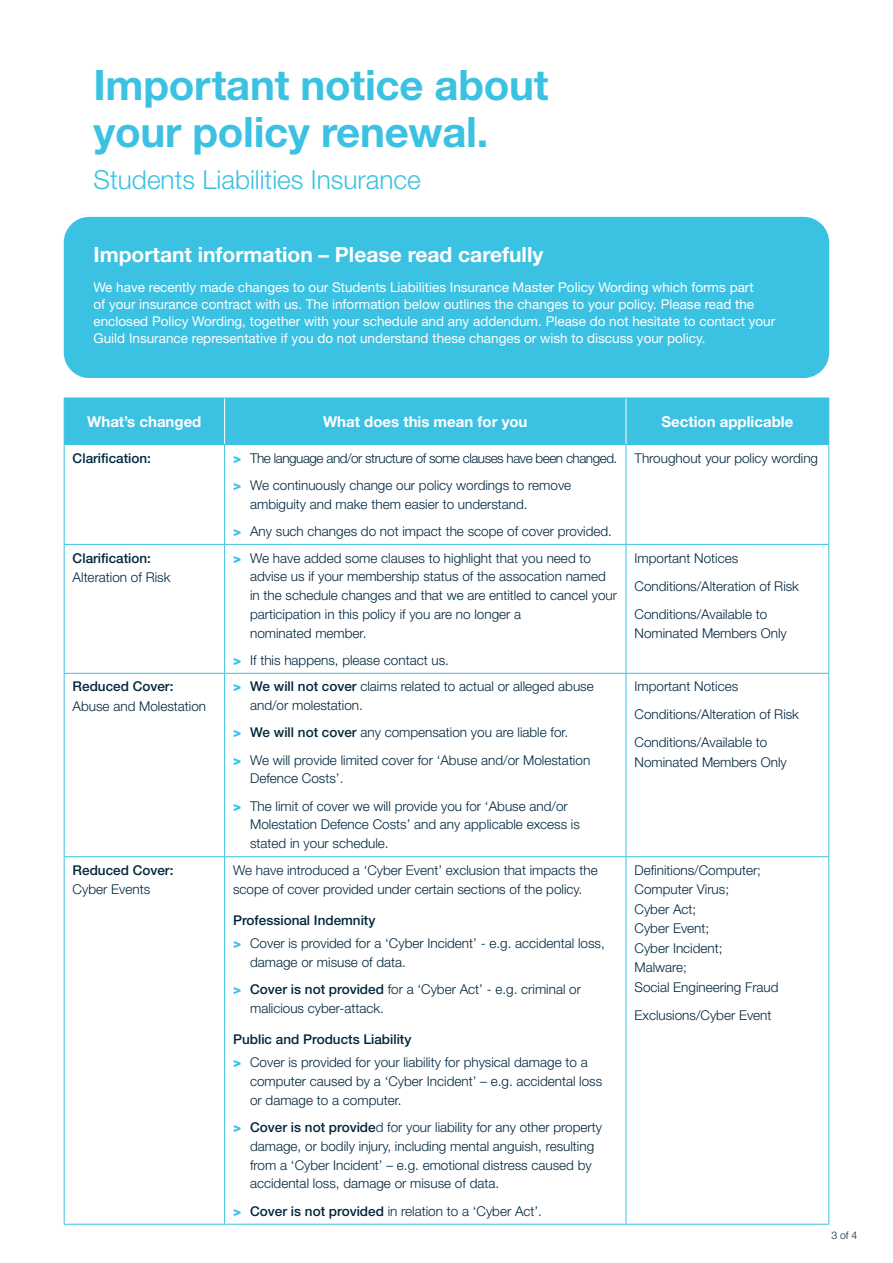
<style>
.page{position:relative;width:893px;height:1263px;background:#fff}
.page>*{position:absolute;margin:0;border:0;box-sizing:border-box;transform-origin:0 0}
.t1{font:700 42px/46.3px "Helvetica Neue LT Std";letter-spacing:-.005em;color:#3bc1e2}
.t2{font:300 26.25px "Helvetica Neue LT Std";color:#3bc1e2}
.t3{font:700 21px "Helvetica Neue LT Std";color:#fff}
.t4{font:700 15px "Helvetica Neue LT Std";color:#fff}
.t5{font:300 13.5px/18.8px "Helvetica Neue LT Std";color:#00263d}
.t6{font:13.5px/17.2px "Helvetica Neue LT Std";color:#fff}
.t7{font:300 13.5px/27.3px "Helvetica Neue LT Std";letter-spacing:-.035em;color:#00263d}
.t8{font:500 13.5px "Helvetica Neue LT Std";color:#00263d}
.t9{font:300 10.5px "Helvetica Neue LT Std";color:#00263d}
.s1{font-weight:800;color:#3bc1e2}
.s2{font-weight:500}
</style>
<div class="page">
<div style="left:65px;top:399px;width:763px;height:45px;background:#3bc1e2"></div>
<hr style="left:224px;top:398px;width:1px;height:46px;background:#fff">
<hr style="left:626px;top:398px;width:1px;height:46px;background:#fff">
<hr style="left:64px;top:398px;width:161px;height:1px;background:#3bc1e2">
<hr style="left:64px;top:398px;width:1px;height:46px;background:#3bc1e2">
<hr style="left:225px;top:398px;width:401px;height:1px;background:#3bc1e2">
<hr style="left:626px;top:398px;width:203px;height:1px;background:#3bc1e2">
<hr style="left:828px;top:398px;width:1px;height:46px;background:#3bc1e2">
<hr style="left:64px;top:444px;width:161px;height:1px;background:#3bc1e2">
<hr style="left:64px;top:445px;width:1px;height:99px;background:#3bc1e2">
<hr style="left:225px;top:444px;width:401px;height:1px;background:#3bc1e2">
<hr style="left:224px;top:445px;width:1px;height:99px;background:#3bc1e2">
<hr style="left:626px;top:444px;width:203px;height:1px;background:#3bc1e2">
<hr style="left:626px;top:445px;width:1px;height:99px;background:#3bc1e2">
<hr style="left:828px;top:445px;width:1px;height:99px;background:#3bc1e2">
<hr style="left:64px;top:544px;width:161px;height:1px;background:#3bc1e2">
<hr style="left:64px;top:545px;width:1px;height:128px;background:#3bc1e2">
<hr style="left:225px;top:544px;width:401px;height:1px;background:#3bc1e2">
<hr style="left:224px;top:545px;width:1px;height:128px;background:#3bc1e2">
<hr style="left:626px;top:544px;width:203px;height:1px;background:#3bc1e2">
<hr style="left:626px;top:545px;width:1px;height:128px;background:#3bc1e2">
<hr style="left:828px;top:545px;width:1px;height:128px;background:#3bc1e2">
<hr style="left:64px;top:673px;width:161px;height:1px;background:#3bc1e2">
<hr style="left:64px;top:674px;width:1px;height:182px;background:#3bc1e2">
<hr style="left:225px;top:673px;width:401px;height:1px;background:#3bc1e2">
<hr style="left:224px;top:674px;width:1px;height:182px;background:#3bc1e2">
<hr style="left:626px;top:673px;width:203px;height:1px;background:#3bc1e2">
<hr style="left:626px;top:674px;width:1px;height:182px;background:#3bc1e2">
<hr style="left:828px;top:674px;width:1px;height:182px;background:#3bc1e2">
<hr style="left:64px;top:856px;width:161px;height:1px;background:#3bc1e2">
<hr style="left:64px;top:857px;width:1px;height:367px;background:#3bc1e2">
<hr style="left:225px;top:856px;width:401px;height:1px;background:#3bc1e2">
<hr style="left:224px;top:857px;width:1px;height:367px;background:#3bc1e2">
<hr style="left:626px;top:856px;width:203px;height:1px;background:#3bc1e2">
<hr style="left:626px;top:857px;width:1px;height:367px;background:#3bc1e2">
<hr style="left:828px;top:857px;width:1px;height:367px;background:#3bc1e2">
<hr style="left:64px;top:1224px;width:161px;height:1px;background:#3bc1e2">
<hr style="left:225px;top:1224px;width:401px;height:1px;background:#3bc1e2">
<hr style="left:626px;top:1224px;width:203px;height:1px;background:#3bc1e2">
<div style="left:64px;top:217px;width:765px;height:161px;background:#3bc1e2;border-radius:26px"></div>
<h1 class="t1" style="left:94px;top:61px;width:456px">Important notice about your policy renewal.</h1>
<h2 class="t2" style="left:94px;top:164px;width:329px">Students Liabilities Insurance</h2>
<h3 class="t3" style="left:94px;top:241px;width:451px">Important information – Please read carefully</h3>
<p class="t6" style="left:94px;top:278px;width:683px">We have recently made changes to our Students Liabilities Insurance Master Policy Wording which forms part<br>of your insurance contract with us. The information below outlines the changes to your policy. Please read the enclosed Policy Wording, together with your schedule and any addendum. Please do not hesitate to contact your Guild Insurance representative if you do not understand these changes or wish to discuss your policy.</p>
<p class="t4" style="left:87px;top:412px;width:116px">What’s changed</p>
<p class="t4" style="left:323px;top:412px;width:206px">What does this mean for you</p>
<p class="t4" style="left:661px;top:412px;width:133px">Section applicable</p>
<p class="t8" style="left:73px;top:450px;width:80px">Clarification:</p>
<p class="t7" style="left:233px;top:444px;width:386px"><span class="s1">&gt;</span> The language and/or structure of some clauses have been changed. <span class="s1">&gt;</span> We continuously change our policy wordings to remove</p>
<p class="t5" style="left:233px;top:490px;width:380px;line-height:27.3px;text-indent:17px">ambiguity and make them easier to understand.<br><span class="s1">&gt;</span> Any such changes do not impact the scope of cover provided.</p>
<p class="t5" style="left:634px;top:448px;width:185px">Throughout your policy wording</p>
<p class="t8" style="left:73px;top:550px;width:80px">Clarification:</p>
<p class="t5" style="left:73px;top:567px;width:99px">Alteration of Risk</p>
<p class="t5" style="left:250px;top:548px;width:368px;text-indent:-17px"><span class="s1">&gt;</span> We have added some clauses to highlight that you need to advise us if your membership status of the assocation named in the schedule changes and that we are entitled to cancel your participation in this policy if you are no longer a<br>nominated member.</p>
<p class="t5" style="left:233px;top:650px;width:217px"><span class="s1">&gt;</span> If this happens, please contact us.</p>
<p class="t5" style="left:634px;top:543px;width:166px;line-height:28px">Important Notices<br>Conditions/Alteration of Risk<br>Conditions/Available to</p>
<p class="t5" style="left:634px;top:623px;width:154px">Nominated Members Only</p>
<p class="t8" style="left:73px;top:678px;width:102px">Reduced Cover:</p>
<p class="t5" style="left:73px;top:696px;width:135px">Abuse and Molestation</p>
<p class="t5" style="left:250px;top:677px;width:345px;text-indent:-17px"><span class="s1">&gt;</span> <span class="s2">We will not cover</span> claims related to actual or alleged abuse and/or molestation.</p>
<p class="t5" style="left:233px;top:719px;width:359px;line-height:27.3px"><span class="s1">&gt;</span> <span class="s2">We will not cover</span> any compensation you are liable for.<br><span class="s1">&gt;</span> We will provide limited cover for ‘Abuse and/or Molestation</p>
<p class="t5" style="left:233px;top:765px;width:336px;line-height:27.3px;text-indent:17px">Defence Costs’.<br><span class="s1">&gt;</span> The limit of cover we will provide you for ‘Abuse and/or</p>
<p class="t5" style="left:250px;top:815px;width:331px">Molestation Defence Costs’ and any applicable excess is stated in your schedule.</p>
<p class="t5" style="left:634px;top:672px;width:166px;line-height:28px">Important Notices<br>Conditions/Alteration of Risk<br>Conditions/Available to</p>
<p class="t5" style="left:634px;top:752px;width:154px">Nominated Members Only</p>
<p class="t8" style="left:73px;top:862px;width:102px">Reduced Cover:</p>
<p class="t5" style="left:73px;top:880px;width:79px">Cyber Events</p>
<p class="t5" style="left:233px;top:860px;width:366px">We have introduced a ‘Cyber Event’ exclusion that impacts the scope of cover provided under certain sections of the policy.</p>
<p class="t5" style="left:233px;top:908px;width:373px;line-height:23px"><span class="s2">Professional Indemnity<br></span><span class="s1">&gt;</span> Cover is provided for a ‘Cyber Incident’ - e.g. accidental loss,</p>
<p class="t5" style="left:233px;top:948px;width:349px;line-height:27.3px;text-indent:17px">damage or misuse of data.<br><span class="s1">&gt;</span> <span class="s2">Cover is not provided</span> for a ‘Cyber Act’ - e.g. criminal or</p>
<p class="t5" style="left:250px;top:998px;width:135px">malicious cyber-attack.</p>
<p class="t5" style="left:233px;top:1028px;width:356px;line-height:23px"><span class="s2">Public and Products Liability<br></span><span class="s1">&gt;</span> Cover is provided for your liability for physical damage to a</p>
<p class="t5" style="left:250px;top:1072px;width:354px">computer caused by a ‘Cyber Incident’ – e.g. accidental loss or damage to a computer.</p>
<p class="t5" style="left:250px;top:1118px;width:353px;text-indent:-17px"><span class="s1">&gt;</span> <span class="s2">Cover is not provide</span>d for your liability for any other property damage, or bodily injury, including mental anguish, resulting from a ‘Cyber Incident’ – e.g. emotional distress caused by accidental loss, damage or misuse of data.</p>
<p class="t5" style="left:233px;top:1201px;width:310px"><span class="s1">&gt;</span> <span class="s2">Cover is not provided</span> in relation to a ‘Cyber Act’.</p>
<p class="t5" style="left:634px;top:860px;width:146px;line-height:19.5px">Definitions/Computer;<br>Computer Virus;<br>Cyber Act;<br>Cyber Event;<br>Cyber Incident;<br>Malware;<br>Social Engineering Fraud</p>
<p class="t5" style="left:634px;top:1005px;width:139px">Exclusions/Cyber Event</p>
<p class="t9" style="left:831px;top:1228px;width:28px">3 of 4</p>
</div>
